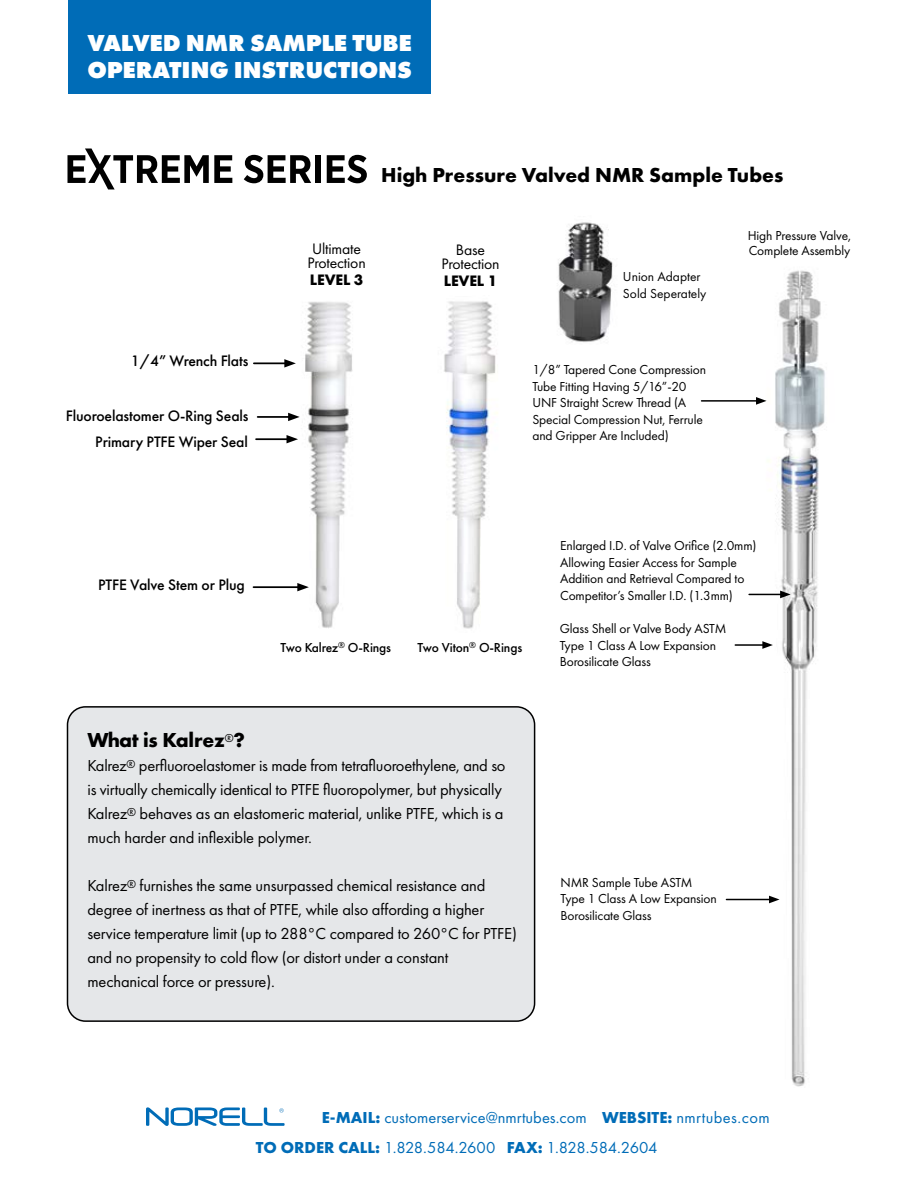
<style>
.page{position:relative;width:918px;height:1188px;background:#fff}
.page>*{position:absolute;margin:0;border:0;box-sizing:border-box;transform-origin:0 0}
.t1{font:800 24px/27px "Futura PT";letter-spacing:-.01em;color:#fff}
.t2{font:700 21px "Futura PT";color:#000}
.t3{font:16.5px/24px "Futura PT";letter-spacing:-.01em;color:#000}
.t4{font:16.5px/29.8px "Futura PT";color:#006cb7}
.t5{font:500 15.75px/26.1px "Futura PT";letter-spacing:-.01em;color:#000;text-align:right}
.t6{font:15.75px/13.5px "Futura PT";letter-spacing:-.01em;color:#000;text-align:center}
.t7{font:700 15.75px "Futura PT";letter-spacing:-.01em;color:#000}
.t8{font:13.5px/16.5px "Futura PT";letter-spacing:-.01em;color:#000}
.t9{font:500 13.5px "Futura PT";letter-spacing:-.01em;color:#000}
.s1{font-weight:700}
</style>
<div class="page">
<svg style="left:146px;top:1107px;width:139px;height:19px"></svg>
<div style="left:68px;top:0;width:363px;height:94px;background:#006cb7"></div>
<img style="left:444px;top:301px;width:54px;height:328px">
<img style="left:293px;top:302px;width:60px;height:326px">
<img style="left:558px;top:222px;width:55px;height:120px">
<img style="left:752px;top:270px;width:73px;height:817px">
<svg style="left:68px;top:148px;width:164px;height:41px"></svg>
<svg style="left:244px;top:155px;width:67px;height:28px"></svg>
<div style="left:315px;top:155px;width:6px;height:28px;background:#000"></div>
<svg style="left:327px;top:155px;width:40px;height:28px"></svg>
<hr style="left:253px;top:586px;width:47px;height:2px;background:#000">
<svg style="left:297px;top:583px;width:12px;height:8px"></svg>
<hr style="left:256px;top:438px;width:33px;height:2px;background:#000">
<svg style="left:287px;top:435px;width:11px;height:8px"></svg>
<hr style="left:258px;top:416px;width:33px;height:2px;background:#000">
<svg style="left:288px;top:413px;width:12px;height:8px"></svg>
<hr style="left:254px;top:362px;width:33px;height:2px;background:#000">
<svg style="left:284px;top:359px;width:12px;height:9px"></svg>
<hr style="left:749px;top:594px;width:33px;height:1px;background:#000">
<svg style="left:780px;top:591px;width:11px;height:7px"></svg>
<hr style="left:726px;top:899px;width:45px;height:1px;background:#000">
<svg style="left:769px;top:896px;width:11px;height:7px"></svg>
<hr style="left:702px;top:400px;width:56px;height:2px;background:#000">
<svg style="left:756px;top:397px;width:11px;height:8px"></svg>
<hr style="left:735px;top:644px;width:30px;height:2px;background:#000">
<svg style="left:762px;top:641px;width:11px;height:8px"></svg>
<div style="left:68px;top:707px;width:467px;height:314px;background:#e5e7e9;border-radius:18px"></div>
<div style="left:67px;top:706px;width:468px;height:316px;border:2px solid #000;border-radius:18px"></div>
<h1 class="t1" style="left:87px;top:29px;width:326px">VALVED NMR SAMPLE TUBE<br>OPERATING INSTRUCTIONS</h1>
<p class="t5" style="left:131px;top:348px;width:119px">1/4” Wrench Flats</p>
<p class="t5" style="left:66px;top:402px;width:184px">Fluoroelastomer O-Ring Seals<br>Primary PTFE Wiper Seal</p>
<p class="t6" style="left:307px;top:242px;width:60px;text-align:left">Ultimate<br>Protection</p>
<p class="t7" style="left:310px;top:270px;width:55px">LEVEL 3</p>
<p class="t2" style="left:381px;top:161px;width:404px">High Pressure Valved NMR Sample Tubes</p>
<p class="t6" style="left:441px;top:243px;width:60px">Base<br>Protection</p>
<p class="t7" style="left:444px;top:271px;width:55px">LEVEL 1</p>
<p class="t8" style="left:623px;top:269px;width:85px">Union Adapter<br>Sold Seperately</p>
<p class="t8" style="left:748px;top:228px;width:105px;line-height:15px">High Pressure Valve,<br>Complete Assembly</p>
<p class="t8" style="left:532px;top:362px;width:175px">1/8” Tapered Cone Compression<br>Tube Fitting Having 5/16”-20<br>UNF Straight Screw Thread (A<br>Special Compression Nut, Ferrule and Gripper Are Included)</p>
<p class="t5" style="left:98px;top:572px;width:148px">PTFE Valve Stem or Plug</p>
<p class="t9" style="left:280px;top:639px;width:112px">Two Kalrez<sup>®</sup> O-Rings</p>
<p class="t9" style="left:417px;top:639px;width:106px">Two Viton<sup>®</sup> O-Rings</p>
<p class="t8" style="left:560px;top:537px;width:198px">Enlarged I.D. of Valve Orifice (2.0mm)<br>Allowing Easier Access for Sample Addition and Retrieval Compared to Competitor’s Smaller I.D. (1.3mm)</p>
<p class="t8" style="left:560px;top:620px;width:168px">Glass Shell or Valve Body ASTM<br>Type 1 Class A Low Expansion<br>Borosilicate Glass</p>
<p class="t2" style="left:87px;top:726px;width:159px">What is Kalrez<sup>®</sup>?</p>
<p class="t3" style="left:87px;top:753px;width:420px">Kalrez<sup>®</sup> perfluoroelastomer is made from tetrafluoroethylene, and so is virtually chemically identical to PTFE fluoropolymer, but physically Kalrez<sup>®</sup> behaves as an elastomeric material, unlike PTFE, which is a much harder and inflexible polymer.</p>
<p class="t3" style="left:87px;top:873px;width:431px">Kalrez<sup>®</sup> furnishes the same unsurpassed chemical resistance and degree of inertness as that of PTFE, while also affording a higher service temperature limit (up to 288°C compared to 260°C for PTFE) and no propensity to cold flow (or distort under a constant mechanical force or pressure).</p>
<p class="t8" style="left:561px;top:874px;width:158px">NMR Sample Tube ASTM<br>Type 1 Class A Low Expansion<br>Borosilicate Glass</p>
<p class="t4" style="left:256px;top:1102px;width:516px;text-indent:66px"><span class="s1">E-MAIL:</span> customerservice@nmrtubes.com <span class="s1">WEBSITE:</span> nmrtubes.com<br><span class="s1">TO ORDER CALL:</span> 1.828.584.2600 <span class="s1">FAX:</span> 1.828.584.2604</p>
</div>
